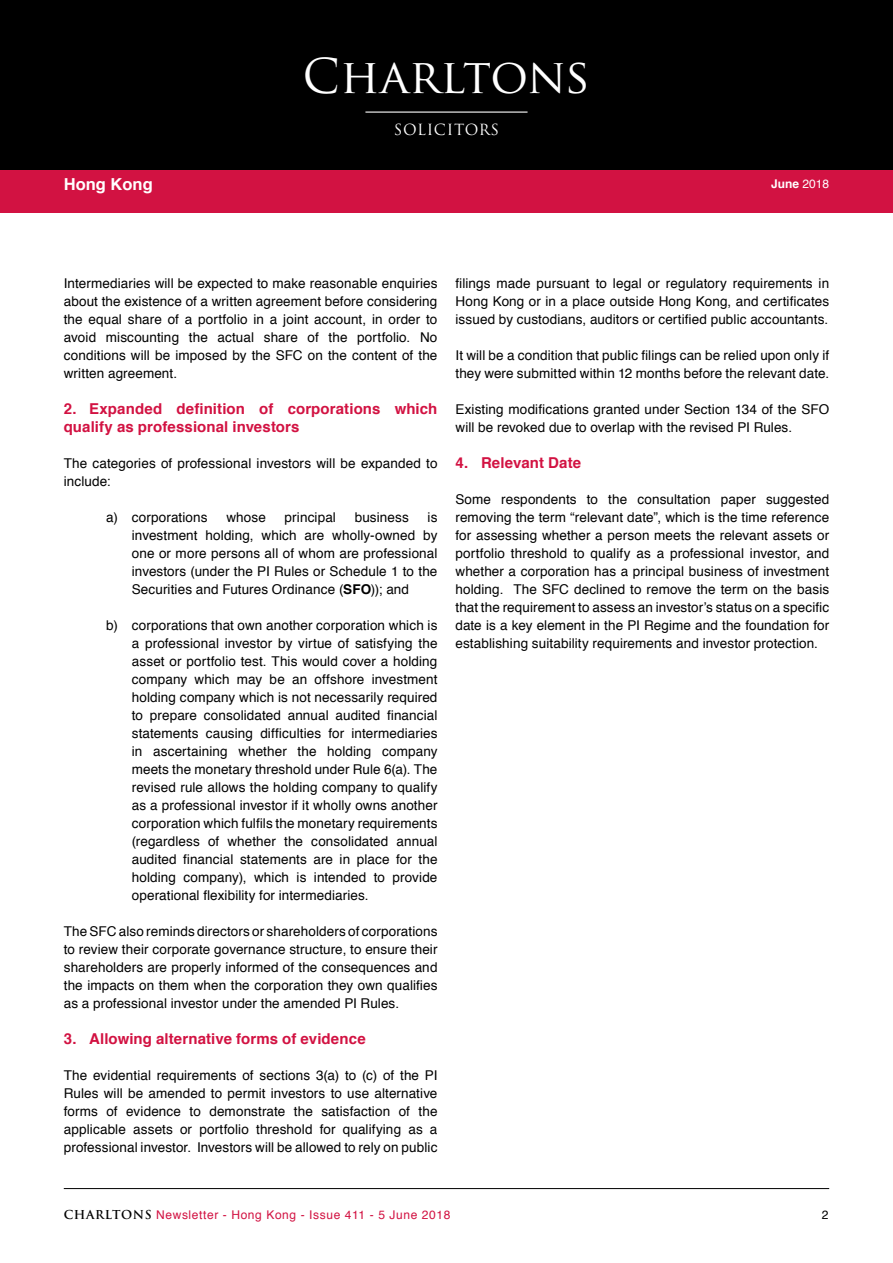
<style>
.page{position:relative;width:893px;height:1263px;background:#fff}
.page>*{position:absolute;margin:0;border:0;box-sizing:border-box;transform-origin:0 0}
.t1{font:46.8px "Trajan Pro";color:#fff}
.t2{font:700 16.5px "Helvetica";color:#fff}
.t3{font:700 15px/18px "Helvetica";letter-spacing:.005em;color:#d21242}
.t4{font:15px "Trajan Pro";letter-spacing:.04em;color:#fff}
.t5{font:13.5px/18px "Helvetica";letter-spacing:.01em;color:#000;text-align:justify}
.t6{font:12px "Helvetica";letter-spacing:.05em;color:#d21242}
.t7{font:700 12px "Helvetica";color:#fff}
.t8{font:12px "Helvetica";color:#000}
.s1{font-weight:400}
.s2{font-weight:700}
.s3{font-family:"Trajan Pro";font-weight:700;color:#000}
</style>
<div class="page">
<div style="left:0;top:194px;width:893px;height:19px;background:#d21242"></div>
<hr style="left:64px;top:1188px;width:765px;height:1px;background:#000">
<div style="left:0;top:0;width:893px;height:170px;background:#000"></div>
<div style="left:0;top:170px;width:893px;height:32px;background:#d21242"></div>
<hr style="left:365px;top:112px;width:162px;height:1px;background:#fff">
<p class="t2" style="left:64px;top:171px;width:90px">Hong Kong</p>
<h1 class="t1" style="left:303px;top:47px;width:289px">Charltons</h1>
<p class="t4" style="left:394px;top:120px;width:107px">SOLICITORS</p>
<p class="t7" style="left:771px;top:174px;width:60px">June <span class="s1">2018</span></p>
<p class="t5" style="left:64px;top:275px;width:375px">Intermediaries will be expected to make reasonable enquiries about the existence of a written agreement before considering the equal share of a portfolio in a joint account, in order to avoid miscounting the actual share of the portfolio. No conditions will be imposed by the SFC on the content of the written agreement.</p>
<p class="t3" style="left:64px;top:400px;width:375px">2. Expanded definition of corporations which qualify as professional investors</p>
<p class="t5" style="left:64px;top:455px;width:375px">The categories of professional investors will be expanded to include:</p>
<p class="t5" style="left:106px;top:509px;width:103px">a) corporations</p>
<p class="t5" style="left:226px;top:509px;width:41px">whose</p>
<p class="t5" style="left:285px;top:509px;width:53px">principal</p>
<p class="t5" style="left:355px;top:509px;width:56px">business</p>
<p class="t5" style="left:132px;top:509px;width:307px;text-indent:296px">is investment holding, which are wholly-owned by one or more persons all of whom are professional investors (under the PI Rules or Schedule 1 to the Securities and Futures Ordinance (<span class="s2">SFO</span>)); and</p>
<p class="t5" style="left:132px;top:617px;width:307px;text-indent:-26px">b) corporations that own another corporation which is a professional investor by virtue of satisfying the asset or portfolio test. This would cover a holding company which may be an offshore investment holding company which is not necessarily required to prepare consolidated annual audited financial statements causing difficulties for intermediaries in ascertaining whether the holding company meets the monetary threshold under Rule 6(a). The revised rule allows the holding company to qualify as a professional investor if it wholly owns another corporation which fulfils the monetary requirements (regardless of whether the consolidated annual audited financial statements are in place for the holding company), which is intended to provide operational flexibility for intermediaries.</p>
<p class="t5" style="left:64px;top:923px;width:375px">The SFC also reminds directors or shareholders of corporations to review their corporate governance structure, to ensure their shareholders are properly informed of the consequences and the impacts on them when the corporation they own qualifies as a professional investor under the amended PI Rules.</p>
<p class="t3" style="left:64px;top:1030px;width:303px">3. Allowing alternative forms of evidence</p>
<p class="t5" style="left:64px;top:1067px;width:375px">The evidential requirements of sections 3(a) to (c) of the PI Rules will be amended to permit investors to use alternative forms of evidence to demonstrate the satisfaction of the applicable assets or portfolio threshold for qualifying as a professional investor. Investors will be allowed to rely on public</p>
<p class="t5" style="left:455px;top:275px;width:375px">filings made pursuant to legal or regulatory requirements in Hong Kong or in a place outside Hong Kong, and certificates issued by custodians, auditors or certified public accountants.</p>
<p class="t5" style="left:455px;top:347px;width:375px">It will be a condition that public filings can be relied upon only if they were submitted within 12 months before the relevant date.</p>
<p class="t5" style="left:455px;top:401px;width:375px">Existing modifications granted under Section 134 of the SFO will be revoked due to overlap with the revised PI Rules.</p>
<p class="t3" style="left:455px;top:454px;width:127px">4. Relevant Date</p>
<p class="t5" style="left:455px;top:491px;width:375px">Some respondents to the consultation paper suggested removing the term “relevant date”, which is the time reference for assessing whether a person meets the relevant assets or portfolio threshold to qualify as a professional investor, and whether a corporation has a principal business of investment holding. The SFC declined to remove the term on the basis that the requirement to assess an investor’s status on a specific date is a key element in the PI Regime and the foundation for establishing suitability requirements and investor protection.</p>
<p class="t6" style="left:64px;top:1206px;width:388px"><span class="s3">CHARLTONS</span> Newsletter - Hong Kong - Issue 411 - 5 June 2018</p>
<p class="t8" style="left:822px;top:1206px;width:8px">2</p>
</div>
